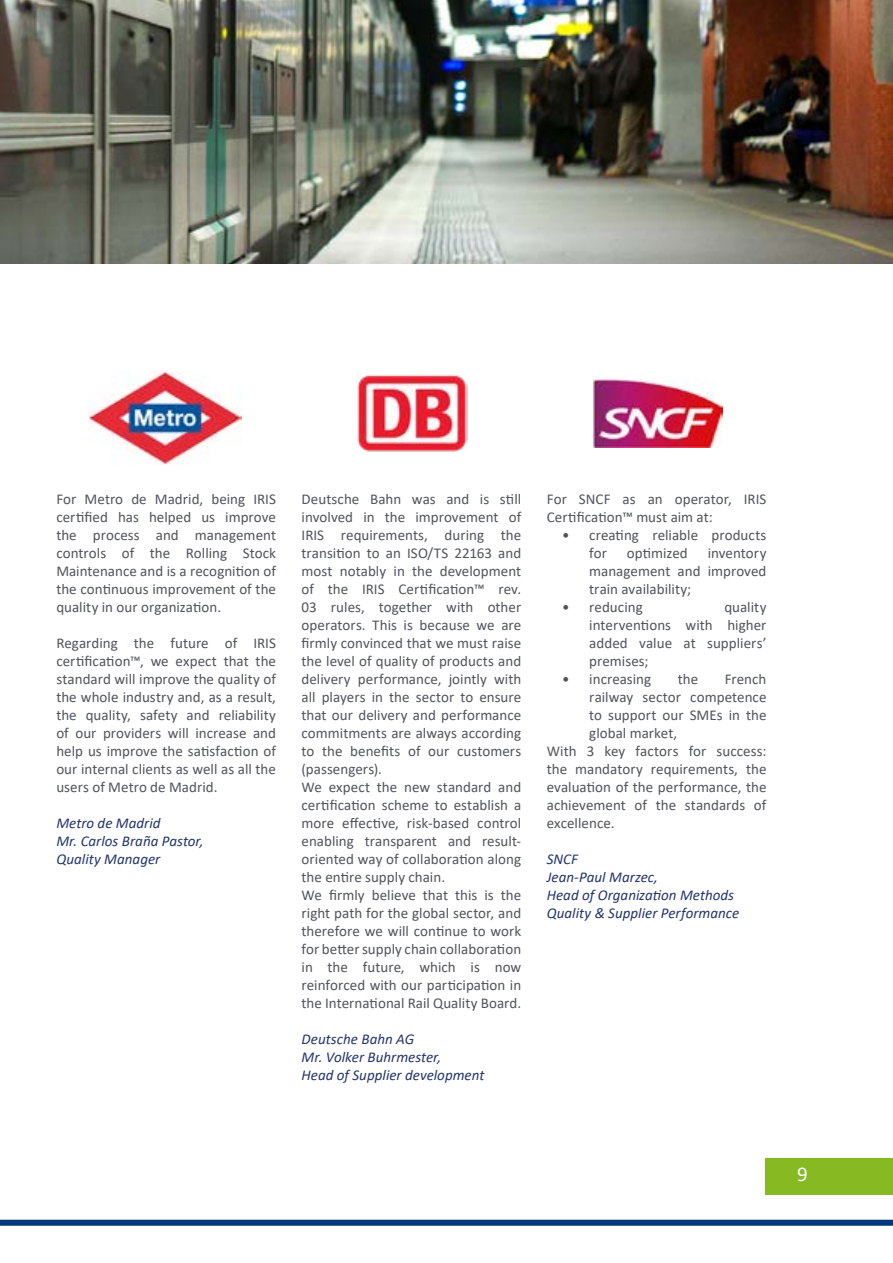
<style>
.page{position:relative;width:893px;height:1263px;background:#fff}
.page>*{position:absolute;margin:0;border:0;box-sizing:border-box;transform-origin:0 0}
.t1{font:21px "Calibri";color:#fff}
.t2{font:15px/18px "Calibri";color:#52545c;text-align:justify}
.t3{font:italic 15px/18px "Calibri";color:#24356f}
</style>
<div class="page">
<div style="left:0;top:1220px;width:893px;height:6px;background:#00377b"></div>
<div style="left:765px;top:1159px;width:128px;height:36px;background:#87b923"></div>
<img style="left:593px;top:379px;width:129px;height:68px">
<img style="left:356px;top:375px;width:112px;height:78px">
<img style="left:88px;top:370px;width:153px;height:95px">
<img style="left:0;top:0;width:893px;height:264px">
<p class="t2" style="left:56px;top:490px;width:221px">For Metro de Madrid, being IRIS certified has helped us improve the process and management controls of the Rolling Stock Maintenance and is a recognition of the continuous improvement of the quality in our organization.</p>
<p class="t2" style="left:56px;top:634px;width:221px">Regarding the future of IRIS certification™, we expect that the standard will improve the quality of the whole industry and, as a result, the quality, safety and reliability of our providers will increase and help us improve the satisfaction of our internal clients as well as all the users of Metro de Madrid.</p>
<p class="t3" style="left:56px;top:813px;width:149px">Metro de Madrid<br>Mr. Carlos Braña Pastor,<br>Quality Manager</p>
<p class="t2" style="left:302px;top:490px;width:221px;text-align:left">Deutsche Bahn was and is still involved in the improvement of<br>IRIS requirements, during the transition to an ISO/TS 22163 and most notably in the development of the IRIS Certification™ rev.<br>03 rules, together with other operators. This is because we are firmly convinced that we must raise the level of quality of products and delivery performance, jointly with all players in the sector to ensure that our delivery and performance commitments are always according to the benefits of our customers (passengers).<br>We expect the new standard and certification scheme to establish a more effective, risk-based control enabling transparent and result&shy;oriented way of collaboration along the entire supply chain.<br>We firmly believe that this is the right path for the global sector, and therefore we will continue to work for better supply chain collaboration in the future, which is now reinforced with our participation in the International Rail Quality Board.</p>
<p class="t3" style="left:302px;top:1029px;width:184px">Deutsche Bahn AG<br>Mr. Volker Buhrmester,<br>Head of Supplier development</p>
<p class="t2" style="left:547px;top:490px;width:221px">For SNCF as an operator, IRIS<br>Certification™ must aim at:</p>
<p class="t2" style="left:589px;top:526px;width:179px;text-indent:-27px">• creating reliable products for</p>
<p class="t2" style="left:627px;top:544px;width:62px">optimized</p>
<p class="t2" style="left:589px;top:544px;width:179px;text-indent:118px">inventory management and improved train availability;</p>
<p class="t2" style="left:562px;top:598px;width:82px">• reducing</p>
<p class="t2" style="left:589px;top:598px;width:179px;text-indent:135px">quality interventions with higher added value at suppliers’ premises;</p>
<p class="t2" style="left:562px;top:670px;width:90px">• increasing</p>
<p class="t2" style="left:678px;top:670px;width:22px">the</p>
<p class="t2" style="left:725px;top:670px;width:43px">French</p>
<p class="t2" style="left:589px;top:688px;width:179px">railway sector competence</p>
<p class="t2" style="left:589px;top:706px;width:179px">to support our SMEs in the</p>
<p class="t2" style="left:589px;top:724px;width:89px">global market,</p>
<p class="t2" style="left:547px;top:742px;width:221px">With 3 key factors for success:</p>
<p class="t2" style="left:547px;top:760px;width:221px">the mandatory requirements, the</p>
<p class="t2" style="left:547px;top:778px;width:221px">evaluation of the performance, the</p>
<p class="t2" style="left:547px;top:796px;width:221px">achievement of the standards of</p>
<p class="t2" style="left:547px;top:814px;width:69px">excellence.</p>
<p class="t3" style="left:547px;top:849px;width:194px">SNCF<br>Jean-Paul Marzec,<br>Head of Organization Methods<br>Quality &amp; Supplier Performance</p>
<h1 class="t1" style="left:797px;top:1159px;width:12px">9</h1>
</div>
